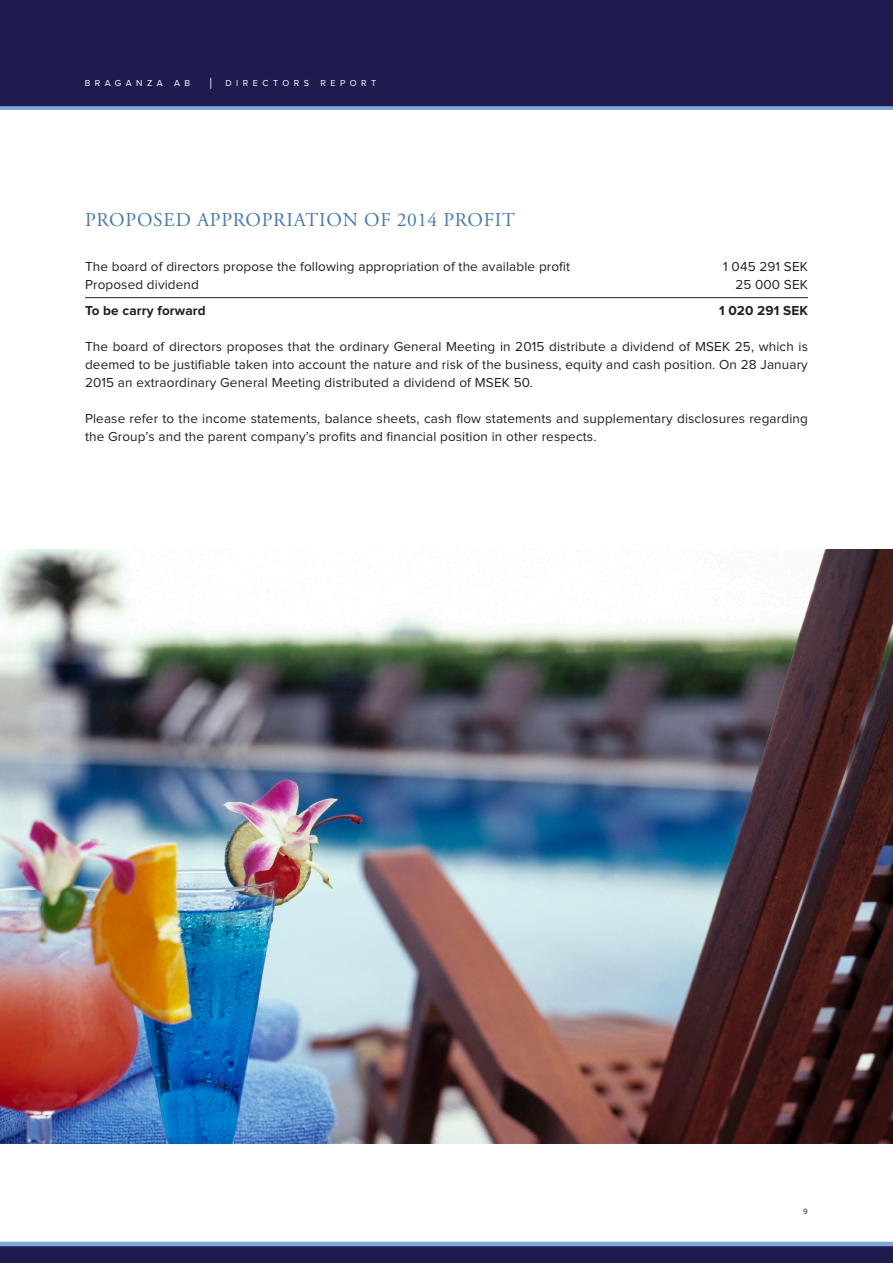
<style>
.page{position:relative;width:893px;height:1263px;background:#fff}
.page>*{position:absolute;margin:0;border:0;box-sizing:border-box;transform-origin:0 0}
.braganza_h3{font:19.5px "Adobe Garamond Pro";letter-spacing:.04em;color:#4679b3}
.BA_Bröd_1{font:13.5px/18px "Proxima Nova";letter-spacing:.01em;color:#231f20;text-align:justify}
.BA_Bröd_1-2{font:700 13.5px "Proxima Nova";letter-spacing:.01em;color:#231f20}
.sidheader{font:9px "Proxima Nova";letter-spacing:.5em;color:#fff}
.sidheader-2{font:9px "Arial";color:#fff}
.t1{font:7.8px "Proxima Nova";color:#231f20}
</style>
<div class="page">
<div style="left:0;top:0;width:893px;height:111px;background:#201b4f"></div>
<div style="left:0;top:1242px;width:893px;height:21px;background:#201b4f"></div>
<hr style="left:0;top:1242px;width:893px;height:4px;background:#7ea8d9">
<div style="left:0;top:106px;width:893px;height:5px;background:#7ea8d9"></div>
<hr style="left:85px;top:297px;width:723px;height:1px;background:#231f20">
<img style="left:0;top:549px;width:893px;height:595px">
<p class="sidheader" style="left:85px;top:79px;width:80px">BRAGANZA</p>
<p class="sidheader" style="left:174px;top:79px;width:18px">A B</p>
<p class="sidheader-2" style="left:208px;top:77px;width:7px">│</p>
<p class="sidheader" style="left:225px;top:79px;width:85px">DIRECTORS</p>
<p class="sidheader" style="left:320px;top:79px;width:57px">REPORT</p>
<p class="braganza_h3" style="left:85px;top:209px;width:431px">PROPOSED APPROPRIATION OF 2014 PROFIT</p>
<p class="BA_Bröd_1" style="left:85px;top:258px;width:487px">The board of directors propose the following appropriation of the available profit</p>
<p class="BA_Bröd_1" style="left:723px;top:258px;width:86px">1 045 291 SEK</p>
<p class="BA_Bröd_1" style="left:85px;top:276px;width:115px">Proposed dividend</p>
<p class="BA_Bröd_1" style="left:735px;top:276px;width:74px">25 000 SEK</p>
<p class="BA_Bröd_1-2" style="left:85px;top:305px;width:122px">To be carry forward</p>
<p class="BA_Bröd_1-2" style="left:719px;top:305px;width:90px">1 020 291 SEK</p>
<p class="BA_Bröd_1" style="left:85px;top:338px;width:724px">The board of directors proposes that the ordinary General Meeting in 2015 distribute a dividend of MSEK 25, which is deemed to be justifiable taken into account the nature and risk of the business, equity and cash position. On 28 January 2015 an extraordinary General Meeting distributed a dividend of MSEK 50.</p>
<p class="BA_Bröd_1" style="left:85px;top:410px;width:724px">Please refer to the income statements, balance sheets, cash flow statements and supplementary disclosures regarding the Group’s and the parent company’s profits and financial position in other respects.</p>
<p class="t1" style="left:803px;top:1208px;width:6px">9</p>
</div>
